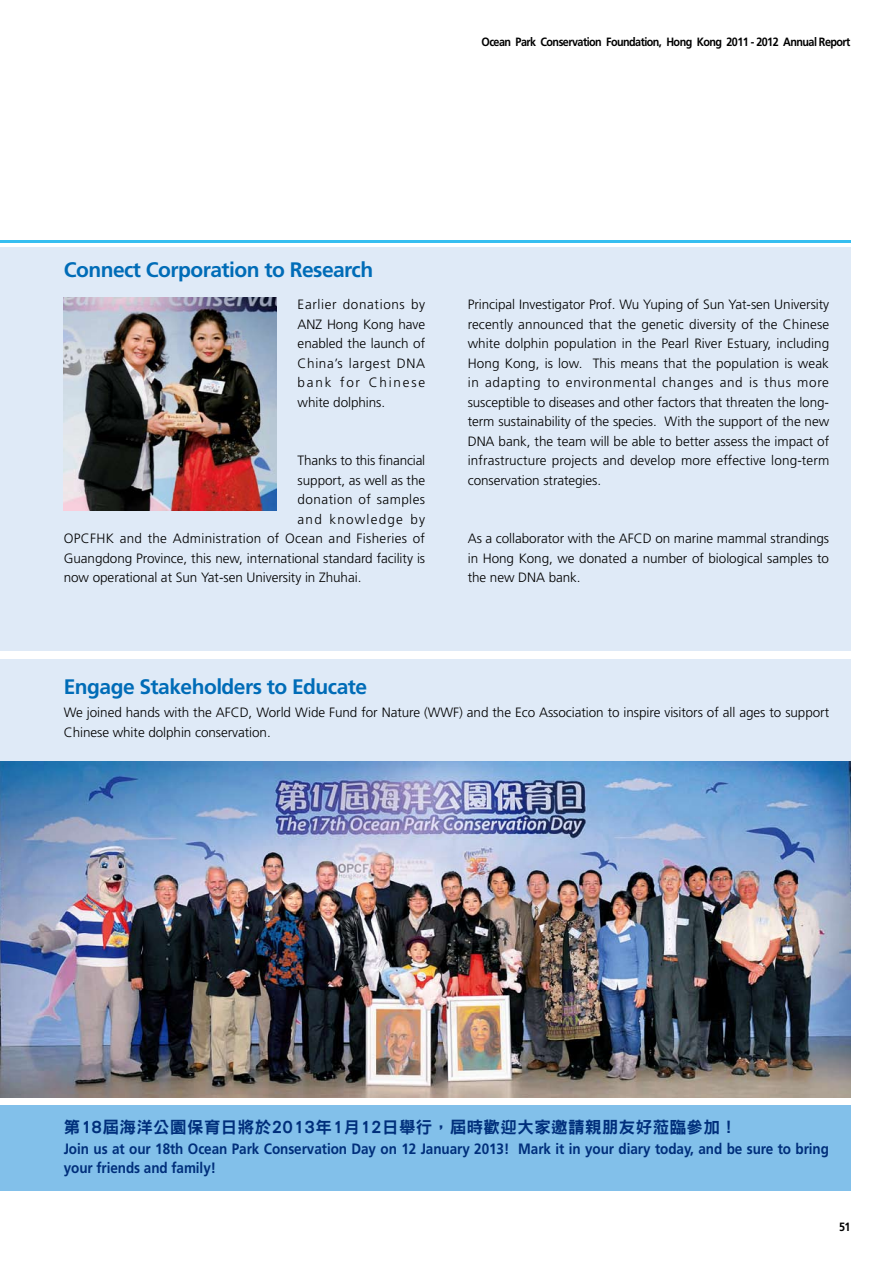
<style>
.page{position:relative;width:893px;height:1263px;background:#fff}
.page>*{position:absolute;margin:0;border:0;box-sizing:border-box;transform-origin:0 0}
.t1{font:700 21px "Frutiger";letter-spacing:-.025em;color:#006cb7}
.t2{font:16.5px "DF Hei HK W9";letter-spacing:.025em;color:#002f7b}
.t3{font:700 15px/19.5px "Frutiger";letter-spacing:-.005em;color:#002f7b;scale:.9 1}
.t4{font:300 13.5px/19.5px "Frutiger";letter-spacing:-.005em;color:#000;text-align:justify}
.t5{font:300 13.5px "Frutiger";letter-spacing:.025em;color:#000}
.t6{font:300 13.5px "Frutiger";letter-spacing:.035em;color:#000}
.t7{font:300 13.5px "Frutiger";letter-spacing:.09em;color:#000}
.t8{font:700 12px "Frutiger";letter-spacing:-.05em;color:#000;scale:.9 1}
</style>
<div class="page">
<hr style="left:0;top:240px;width:850px;height:2px;background:#36bef0">
<div style="left:0;top:247px;width:850px;height:404px;background:#dfeaf7"></div>
<div style="left:0;top:659px;width:850px;height:179px;background:#dfeaf7"></div>
<img style="left:0;top:761px;width:850px;height:336px">
<div style="left:0;top:1106px;width:850px;height:85px;background:#82c0ea"></div>
<img style="left:64px;top:298px;width:212px;height:212px">
<p class="t8" style="left:481px;top:35px;width:411px">Ocean Park Conservation Foundation, Hong Kong 2011 - 2012 Annual Report</p>
<h1 class="t1" style="left:64px;top:258px;width:311px">Connect Corporation to Research</h1>
<p class="t4" style="left:298px;top:295px;width:129px">Earlier donations by ANZ Hong Kong have enabled the launch of China’s largest DNA bank for Chinese white dolphins.</p>
<p class="t4" style="left:298px;top:451px;width:129px">Thanks to this financial</p>
<p class="t4" style="left:298px;top:470px;width:129px">support, as well as the</p>
<p class="t6" style="left:298px;top:492px;width:129px">donation of samples</p>
<p class="t7" style="left:298px;top:511px;width:129px">and knowledge by</p>
<p class="t5" style="left:64px;top:531px;width:363px">OPCFHK and the Administration of Ocean and Fisheries of</p>
<p class="t4" style="left:64px;top:548px;width:363px">Guangdong Province, this new, international standard facility is</p>
<p class="t4" style="left:64px;top:568px;width:299px">now operational at Sun Yat-sen University in Zhuhai.</p>
<p class="t4" style="left:468px;top:295px;width:363px">Principal Investigator Prof. Wu Yuping of Sun Yat-sen University recently announced that the genetic diversity of the Chinese white dolphin population in the Pearl River Estuary, including Hong Kong, is low. This means that the population is weak in adapting to environmental changes and is thus more susceptible to diseases and other factors that threaten the long&shy;term sustainability of the species. With the support of the new DNA bank, the team will be able to better assess the impact of infrastructure projects and develop more effective long-term conservation strategies.</p>
<p class="t4" style="left:468px;top:529px;width:363px">As a collaborator with the AFCD on marine mammal strandings in Hong Kong, we donated a number of biological samples to the new DNA bank.</p>
<h1 class="t1" style="left:64px;top:674px;width:305px">Engage Stakeholders to Educate</h1>
<p class="t4" style="left:64px;top:703px;width:767px">We joined hands with the AFCD, World Wide Fund for Nature (WWF) and the Eco Association to inspire visitors of all ages to support<br>Chinese white dolphin conservation.</p>
<p class="t2" style="left:64px;top:1118px;width:675px">第18屆海洋公園保育日將於2013年1月12日舉行，屆時歡迎大家邀請親朋友好蒞臨參加！</p>
<p class="t3" style="left:64px;top:1139px;width:852px">Join us at our 18th Ocean Park Conservation Day on 12 January 2013! Mark it in your diary today, and be sure to bring your friends and family!</p>
<p class="t8" style="left:839px;top:1219px;width:14px">51</p>
</div>
